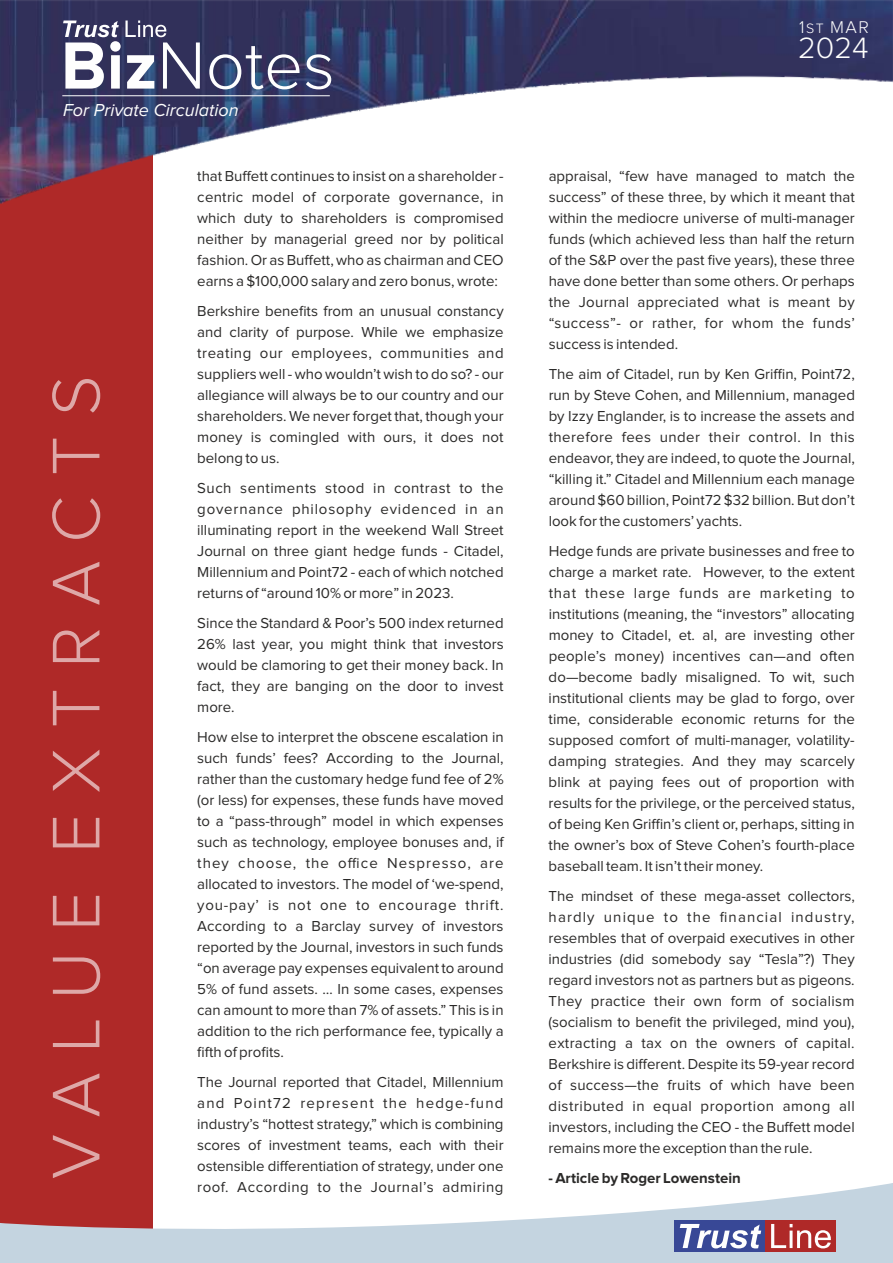
<style>
.page{position:relative;width:893px;height:1263px;background:#fff}
.page>*{position:absolute;margin:0;border:0;box-sizing:border-box;transform-origin:0 0}
.t1{font:300 69.75px "Proxima Nova";letter-spacing:.295em;color:rgb(254 254 254/.6)}
.t2{font:300 69.15px "Proxima Nova";color:#fefefe}
.t3{font:300 30.45px "Proxima Nova";color:#fefefe}
.t4{font:italic 18px "Proxima Nova";color:#fefefe}
.t5{font:300 17.55px "Proxima Nova";color:#fefefe}
.t6{font:15px/21px "Proxima Nova";color:#2b2a29;text-align:justify}
.t7{font:700 15px "Proxima Nova";color:#2b2a29}
.s1{font-weight:700}
.s2{font-size:14.1px}
</style>
<div class="page">
<div style="left:0;top:137px;width:152px;height:1126px;background:#af2928"></div>
<svg style="left:0;top:1183px;width:893px;height:80px;fill:#c4d4e0"></svg>
<div style="left:675px;top:1220px;width:161px;height:31px;background:#384896"></div>
<div style="left:765px;top:1220px;width:71px;height:31px;background:#af2928"></div>
<svg style="left:680px;top:1224px;width:151px;height:24px"></svg>
<img style="left:0;top:0;width:893px;height:203px">
<hr style="left:62px;top:95px;width:268px;height:1px;background:#fefefe">
<svg style="left:63px;top:21px;width:103px;height:16px"></svg>
<h2 class="t2" style="left:61px;top:34px;width:275px"><span class="s1">Biz</span>Notes</h2>
<p class="t4" style="left:63px;top:102px;width:177px">For Private Circulation</p>
<h1 class="t1" style="left:44px;top:1179px;width:805px;rotate:-90deg">VALUE EXTRACTS</h1>
<p class="t6" style="left:197px;top:166px;width:308px">that Buffett continues to insist on a shareholder - centric model of corporate governance, in which duty to shareholders is compromised neither by managerial greed nor by political fashion. Or as Buffett, who as chairman and CEO earns a $100,000 salary and zero bonus, wrote:</p>
<p class="t6" style="left:197px;top:301px;width:308px">Berkshire benefits from an unusual constancy and clarity of purpose. While we emphasize treating our employees, communities and suppliers well - who wouldn’t wish to do so? - our allegiance will always be to our country and our shareholders. We never forget that, though your money is comingled with ours, it does not belong to us.</p>
<p class="t6" style="left:197px;top:478px;width:308px">Such sentiments stood in contrast to the governance philosophy evidenced in an illuminating report in the weekend Wall Street Journal on three giant hedge funds - Citadel, Millennium and Point72 - each of which notched returns of “around 10% or more” in 2023.</p>
<p class="t6" style="left:197px;top:613px;width:308px">Since the Standard &amp; Poor’s 500 index returned 26% last year, you might think that investors would be clamoring to get their money back. In fact, they are banging on the door to invest more.</p>
<p class="t6" style="left:197px;top:727px;width:308px">How else to interpret the obscene escalation in such funds’ fees? According to the Journal, rather than the customary hedge fund fee of 2% (or less) for expenses, these funds have moved to a “pass-through” model in which expenses such as technology, employee bonuses and, if they choose, the office Nespresso, are allocated to investors. The model of ‘we-spend, you-pay’ is not one to encourage thrift.<br>According to a Barclay survey of investors reported by the Journal, investors in such funds “on average pay expenses equivalent to around 5% of fund assets. … In some cases, expenses can amount to more than 7% of assets.” This is in addition to the rich performance fee, typically a fifth of profits.</p>
<p class="t6" style="left:197px;top:1072px;width:308px">The Journal reported that Citadel, Millennium and Point72 represent the hedge-fund industry’s “hottest strategy,” which is combining scores of investment teams, each with their ostensible differentiation of strategy, under one roof. According to the Journal’s admiring</p>
<p class="t5" style="left:799px;top:19px;width:71px">1<span class="s2">ST</span> MAR</p>
<h3 class="t3" style="left:798px;top:34px;width:72px">2024</h3>
<p class="t6" style="left:549px;top:166px;width:308px">appraisal, “few have managed to match the success” of these three, by which it meant that within the mediocre universe of multi-manager funds (which achieved less than half the return of the S&amp;P over the past five years), these three have done better than some others. Or perhaps the Journal appreciated what is meant by “success”- or rather, for whom the funds’ success is intended.</p>
<p class="t6" style="left:549px;top:364px;width:308px">The aim of Citadel, run by Ken Griffin, Point72, run by Steve Cohen, and Millennium, managed by Izzy Englander, is to increase the assets and therefore fees under their control. In this endeavor, they are indeed, to quote the Journal, “killing it.” Citadel and Millennium each manage around $60 billion, Point72 $32 billion. But don’t look for the customers’ yachts.</p>
<p class="t6" style="left:549px;top:541px;width:308px">Hedge funds are private businesses and free to charge a market rate. However, to the extent that these large funds are marketing to institutions (meaning, the “investors” allocating money to Citadel, et. al, are investing other people’s money) incentives can—and often do—become badly misaligned. To wit, such institutional clients may be glad to forgo, over time, considerable economic returns for the supposed comfort of multi-manager, volatility&shy;damping strategies. And they may scarcely blink at paying fees out of proportion with results for the privilege, or the perceived status, of being Ken Griffin’s client or, perhaps, sitting in the owner’s box of Steve Cohen’s fourth-place baseball team. It isn’t their money.</p>
<p class="t6" style="left:549px;top:886px;width:308px">The mindset of these mega-asset collectors, hardly unique to the financial industry, resembles that of overpaid executives in other industries (did somebody say “Tesla”?) They regard investors not as partners but as pigeons.<br>They practice their own form of socialism (socialism to benefit the privileged, mind you), extracting a tax on the owners of capital.<br>Berkshire is different. Despite its 59-year record of success—the fruits of which have been distributed in equal proportion among all investors, including the CEO - the Buffett model remains more the exception than the rule.</p>
<p class="t7" style="left:549px;top:1171px;width:194px">- Article by Roger Lowenstein</p>
</div>
